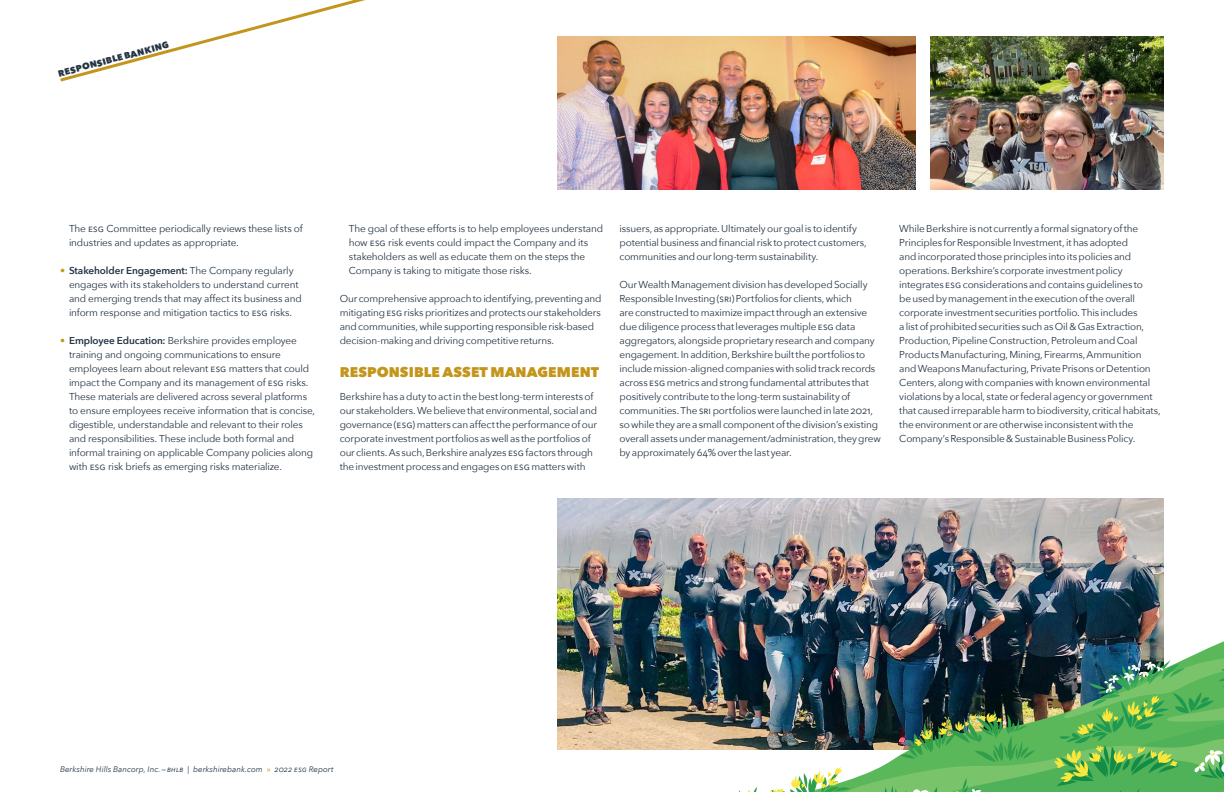
<style>
.page{position:relative;width:1224px;height:792px;background:#fff}
.page>*{position:absolute;margin:0;border:0;box-sizing:border-box;transform-origin:0 0}
.t1{font:800 14px "Avenir Next";letter-spacing:.01em;color:#c3951a}
.t2{font:10px/14px "Avenir Next";letter-spacing:-.015em;color:#243444}
.t3{font:800 9px "Avenir Next";color:#243444}
.t4{font:italic 8px "Avenir Next";letter-spacing:.005em;color:#243444}
.s1{font-weight:700;color:#c3951a}
.s2{font-weight:600}
.s3{font-style:normal;color:#c3951a}
</style>
<div class="page">
<img style="left:557px;top:498px;width:607px;height:252px">
<img style="left:930px;top:36px;width:234px;height:154px">
<img style="left:557px;top:36px;width:358px;height:154px">
<img style="left:677px;top:601px;width:547px;height:47px">
<img style="left:677px;top:648px;width:547px;height:144px">
<svg style="left:60px;top:0;width:305px;height:82px"></svg>
<p class="t3" style="left:57px;top:68px;width:116px;rotate:-15deg">RESPONSIBLE BANKING</p>
<p class="t2" style="left:69px;top:221px;width:235px">The ESG Committee periodically reviews these lists of industries and updates as appropriate.</p>
<p class="t2" style="left:69px;top:263px;width:234px;text-indent:-9px"><span class="s1">•</span> <span class="s2">Stakeholder Engagement:</span> The Company regularly engages with its stakeholders to understand current and emerging trends that may affect its business and inform response and mitigation tactics to ESG risks.</p>
<p class="t2" style="left:69px;top:333px;width:248px;text-indent:-9px"><span class="s1">•</span> <span class="s2">Employee Education:</span> Berkshire provides employee training and ongoing communications to ensure employees learn about relevant ESG matters that could impact the Company and its management of ESG risks.<br>These materials are delivered across several platforms to ensure employees receive information that is concise, digestible, understandable and relevant to their roles and responsibilities. These include both formal and informal training on applicable Company policies along with ESG risk briefs as emerging risks materialize.</p>
<p class="t2" style="left:349px;top:221px;width:256px">The goal of these efforts is to help employees understand how ESG risk events could impact the Company and its stakeholders as well as educate them on the steps the Company is taking to mitigate those risks.</p>
<p class="t2" style="left:340px;top:291px;width:263px">Our comprehensive approach to identifying, preventing and mitigating ESG risks prioritizes and protects our stakeholders and communities, while supporting responsible risk-based decision-making and driving competitive returns.</p>
<h1 class="t1" style="left:340px;top:363px;width:261px">RESPONSIBLE ASSET MANAGEMENT</h1>
<p class="t2" style="left:340px;top:389px;width:259px">Berkshire has a duty to act in the best long-term interests of our stakeholders. We believe that environmental, social and governance (ESG) matters can affect the performance of our corporate investment portfolios as well as the portfolios of our clients. As such, Berkshire analyzes ESG factors through the investment process and engages on ESG matters with</p>
<p class="t2" style="left:620px;top:221px;width:249px">issuers, as appropriate. Ultimately our goal is to identify potential business and financial risk to protect customers, communities and our long-term sustainability.</p>
<p class="t2" style="left:620px;top:277px;width:263px">Our Wealth Management division has developed Socially Responsible Investing (SRI) Portfolios for clients, which<br>are constructed to maximize impact through an extensive due diligence process that leverages multiple ESG data aggregators, alongside proprietary research and company engagement. In addition, Berkshire built the portfolios to include mission-aligned companies with solid track records across ESG metrics and strong fundamental attributes that positively contribute to the long-term sustainability of communities. The SRI portfolios were launched in late 2021, so while they are a small component of the division’s existing overall assets under management/administration, they grew by approximately 64% over the last year.</p>
<p class="t2" style="left:899px;top:221px;width:263px">While Berkshire is not currently a formal signatory of the Principles for Responsible Investment, it has adopted<br>and incorporated those principles into its policies and operations. Berkshire’s corporate investment policy integrates ESG considerations and contains guidelines to<br>be used by management in the execution of the overall corporate investment securities portfolio. This includes<br>a list of prohibited securities such as Oil &amp; Gas Extraction, Production, Pipeline Construction, Petroleum and Coal Products Manufacturing, Mining, Firearms, Ammunition and Weapons Manufacturing, Private Prisons or Detention Centers, along with companies with known environmental violations by a local, state or federal agency or government that caused irreparable harm to biodiversity, critical habitats, the environment or are otherwise inconsistent with the Company’s Responsible &amp; Sustainable Business Policy.</p>
<p class="t4" style="left:60px;top:763px;width:275px">Berkshire Hills Bancorp, Inc.—BHLB | berkshirebank.com <span class="s3">»</span> 2022 esg Report</p>
</div>
